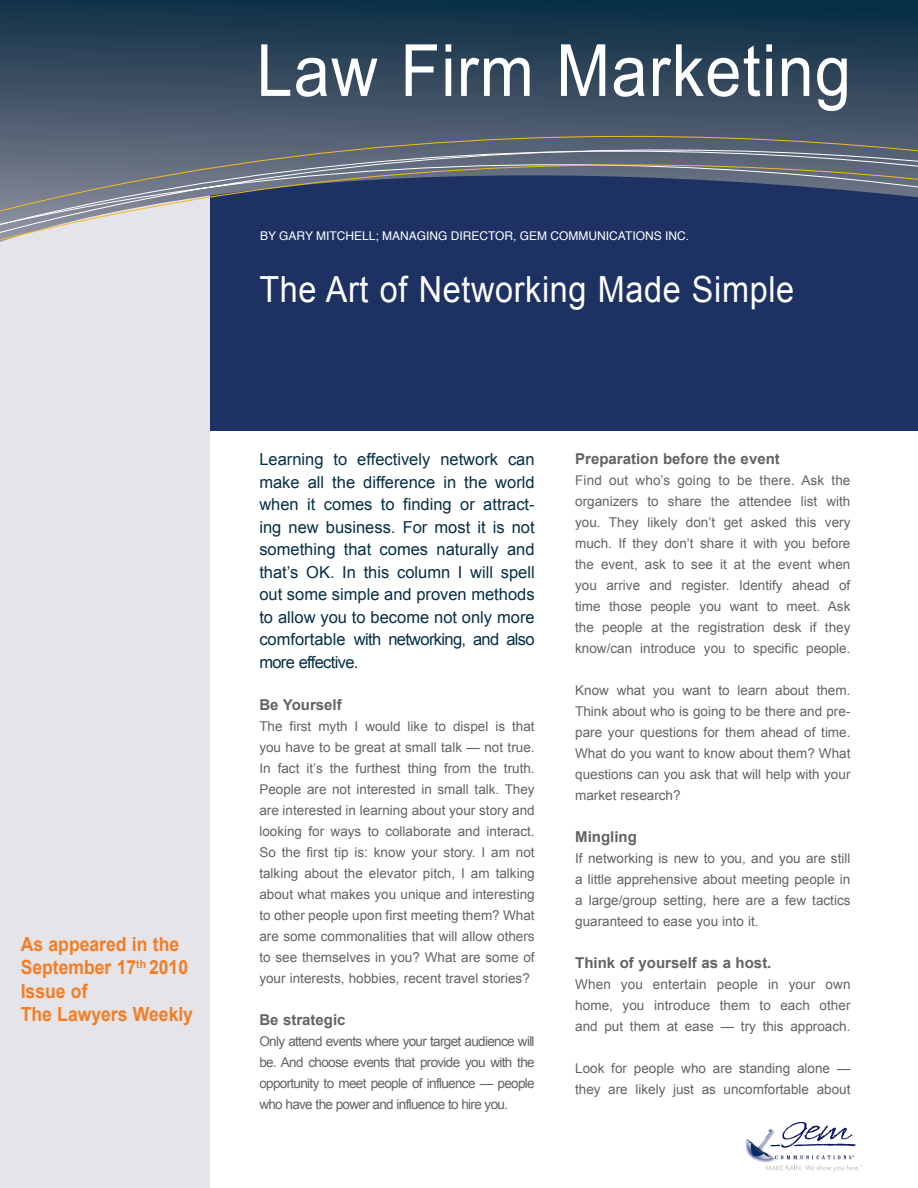
<style>
.page{position:relative;width:918px;height:1188px;background:#fff}
.page>*{position:absolute;margin:0;border:0;box-sizing:border-box;transform-origin:0 0}
.t1{font:72px "Arial";letter-spacing:.02em;color:#fff;scale:.9 1}
.t2{font:36px "Arial";letter-spacing:.02em;color:#fff;scale:.9 1}
.t3{font:700 19.5px/23.5px "Arial";color:#f47d25;scale:.9 1}
.t4{font:16.5px/22.5px "Arial";letter-spacing:-.04em;color:#052f45;text-align:justify}
.t5{font:700 15px "Arial";color:#636366}
.t6{font:13.5px/21px "Arial";color:#636366;text-align:justify}
.t7{font:12px "Helvetica";color:#fff}
</style>
<div class="page">
<div style="left:208px;top:115px;width:710px;height:316px;background:#1d3163"></div>
<div style="left:0;top:0;width:210px;height:1188px;background:#e5e4e9"></div>
<svg style="left:0;top:0;width:918px;height:105px;background:#263f55"></svg>
<svg style="left:0;top:105px;width:918px;height:137px"></svg>
<svg style="left:745px;top:1122px;width:117px;height:50px"></svg>
<p class="t3" style="left:21px;top:933px;width:188px">As appeared in the<br>September 17<sup>th</sup> 2010<br>Issue of</p>
<p class="t3" style="left:21px;top:1003px;width:193px">The Lawyers Weekly</p>
<p class="t1" style="left:256px;top:23px;width:662px">Law Firm Marketing</p>
<p class="t7" style="left:260px;top:227px;width:430px">BY GARY MITCHELL; MANAGING DIRECTOR, GEM COMM UNICATIONS I NC.</p>
<p class="t2" style="left:259px;top:265px;width:596px">The Art of Networking Made Simple</p>
<p class="t4" style="left:259px;top:448px;width:277px">Learning to effectively network can make all the difference in the world when it comes to finding or attract&shy;ing new business. For most it is not something that comes naturally and that’s OK. In this column I will spell out some simple and proven methods to allow you to become not only more comfortable with networking, and also more effective.</p>
<p class="t5" style="left:259px;top:695px;width:84px">Be Yourself</p>
<p class="t6" style="left:259px;top:716px;width:277px">The first myth I would like to dispel is that you have to be great at small talk — not true.<br>In fact it’s the furthest thing from the truth.<br>People are not interested in small talk. They are interested in learning about your story and looking for ways to collaborate and interact.<br>So the first tip is: know your story. I am not talking about the elevator pitch, I am talking about what makes you unique and interesting to other people upon first meeting them? What are some commonalities that will allow others to see themselves in you? What are some of your interests, hobbies, recent travel stories?</p>
<p class="t5" style="left:259px;top:1010px;width:88px">Be strategic</p>
<p class="t6" style="left:259px;top:1031px;width:277px">Only attend events where your target audience will be. And choose events that provide you with the opportunity to meet people of influence — people who have the power and influence to hire you.</p>
<p class="t5" style="left:575px;top:449px;width:206px">Preparation before the event</p>
<p class="t6" style="left:575px;top:470px;width:277px">Find out who’s going to be there. Ask the organizers to share the attendee list with you. They likely don’t get asked this very much. If they don’t share it with you before the event, ask to see it at the event when you arrive and register. Identify ahead of time those people you want to meet. Ask the people at the registration desk if they know/can introduce you to specific people.</p>
<p class="t6" style="left:575px;top:680px;width:277px">Know what you want to learn about them.<br>Think about who is going to be there and pre&shy;pare your questions for them ahead of time.<br>What do you want to know about them? What questions can you ask that will help with your market research?</p>
<p class="t5" style="left:575px;top:827px;width:63px">Mingling</p>
<p class="t6" style="left:575px;top:848px;width:277px">If networking is new to you, and you are still a little apprehensive about meeting people in a large/group setting, here are a few tactics guaranteed to ease you into it.</p>
<p class="t5" style="left:575px;top:953px;width:198px">Think of yourself as a host.</p>
<p class="t6" style="left:575px;top:974px;width:277px">When you entertain people in your own home, you introduce them to each other and put them at ease — try this approach.</p>
<p class="t6" style="left:575px;top:1058px;width:277px">Look for people who are standing alone — they are likely just as uncomfortable about</p>
</div>
